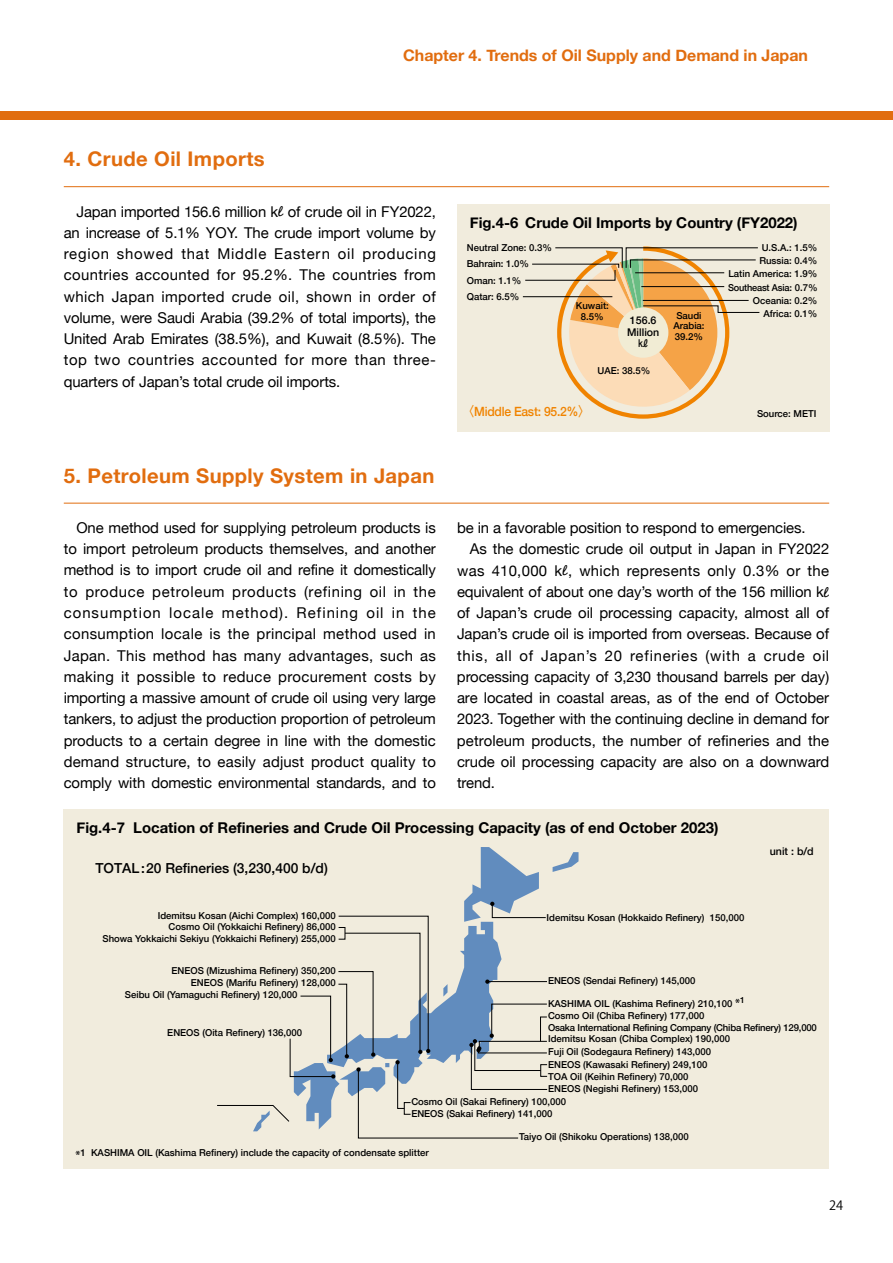
<style>
.page{position:relative;width:893px;height:1263px;background:#fff}
.page>*{position:absolute;margin:0;border:0;box-sizing:border-box;transform-origin:0 0}
.t1{font:700 20.25px "Helvetica Neue";letter-spacing:.02em;color:#e16d0f}
.t2{font:700 15.9px "Helvetica Neue";color:#e16d0f}
.t3{font:14.85px/21.3px "Helvetica Neue";letter-spacing:-.005em;color:#000;text-align:justify}
.t4{font:700 14.85px "Helvetica Neue";color:#000}
.t5{font:14.85px "Helvetica Neue";letter-spacing:.05em;color:#000}
.t6{font:14.85px "Helvetica Neue";letter-spacing:.025em;color:#000}
.t7{font:500 13.8px "Helvetica Neue";color:#000}
.t8{font:500 12.75px "Helvetica Neue";letter-spacing:-.02em;color:#f08300;scale:.95 1}
.t9{font:12.75px "Koz Go Pro";color:#000}
.t10{font:500 10.65px/11.7px "Helvetica Neue";color:#000}
.t11{font:700 10.65px "Futo Go B101 Pro";color:#000}
.t12{font:500 9.6px/11.7px "Helvetica Neue";color:#000}
.t13{font:500 9.6px "Helvetica Neue";letter-spacing:-.02em;color:#000;scale:.96 1}
.s1{font-family:"J Cfg"}
.s2{font-family:"Futo Go B101 Pro";font-weight:700}
.s3{font-family:"Midashi Go Pro MB31";font-weight:400}
.s4{font-family:"Koz Go Pro";font-size:10.65px}
</style>
<div class="page">
<div style="left:0;top:111px;width:893px;height:8px;background:#e16d0f"></div>
<div style="left:64px;top:810px;width:765px;height:359px;background:#f1ecdd"></div>
<svg style="left:464px;top:847px;width:114px;height:55px"></svg>
<svg style="left:217px;top:902px;width:331px;height:236px"></svg>
<hr style="left:64px;top:503px;width:765px;height:1px;background:#e16d0f">
<div style="left:457px;top:204px;width:372px;height:227px;background:#f1ecdd"></div>
<hr style="left:523px;top:296px;width:89px;height:1px;background:#000">
<svg style="left:525px;top:246px;width:235px;height:173px"></svg>
<hr style="left:64px;top:186px;width:765px;height:1px;background:#e16d0f">
<h1 class="t1" style="left:64px;top:143px;width:202px">4. Crude Oil Imports</h1>
<p class="t2" style="left:403px;top:43px;width:406px">Chapter 4. Trends of Oil Supply and Demand in Japan</p>
<p class="t3" style="left:64px;top:201px;width:374px;text-indent:13px">Japan imported 156.6 million k<span class="s1">l</span> of crude oil in FY2022, an increase of 5.1% YOY. The crude import volume by region showed that Middle Eastern oil producing countries accounted for 95.2%. The countries from which Japan imported crude oil, shown in order of volume, were Saudi Arabia (39.2% of total imports), the United Arab Emirates (38.5%), and Kuwait (8.5%). The top two countries accounted for more than three&shy;quarters of Japan’s total crude oil imports.</p>
<h1 class="t1" style="left:64px;top:459px;width:372px">5. Petroleum Supply System in Japan</h1>
<p class="t4" style="left:470px;top:211px;width:329px">Fig.4-6 Crude Oil Imports by Country (FY2022)</p>
<p class="t12" style="left:467px;top:241px;width:87px">Neutral Zone: 0.3%</p>
<p class="t12" style="left:467px;top:257px;width:64px">Bahrain: 1.0%</p>
<p class="t12" style="left:467px;top:271px;width:56px;line-height:16.4px">Oman: 1.1%<br>Qatar: 6.5%</p>
<p class="t12" style="left:576px;top:300px;width:34px;line-height:10.6px;text-align:center">Kuwait:<br>8.5%</p>
<p class="t10" style="left:627px;top:313px;width:34px">156.6<br>Million</p>
<p class="t11" style="left:638px;top:335px;width:12px">㎘</p>
<p class="t12" style="left:598px;top:364px;width:54px">UAE: 38.5%</p>
<p class="t12" style="left:673px;top:309px;width:33px;line-height:10.6px;text-align:center">Saudi<br>Arabia:<br>39.2%</p>
<p class="t12" style="left:762px;top:241px;width:57px">U.S.A.: 1.5%</p>
<p class="t12" style="left:728px;top:267px;width:90px">Latin America: 1.9%</p>
<p class="t12" style="left:753px;top:294px;width:66px">Oceania: 0.2%</p>
<p class="t12" style="left:759px;top:254px;width:59px">Russia: 0.4%</p>
<p class="t13" style="left:728px;top:279px;width:95px">Southeast Asia: 0.7%</p>
<p class="t12" style="left:763px;top:307px;width:55px">Africa: 0.1%</p>
<p class="t8" style="left:462px;top:401px;width:137px"><span class="s2">〈</span>Middle East: 95.2<span class="s3">％</span><span class="s2">〉</span></p>
<p class="t12" style="left:757px;top:407px;width:61px">Source: METI</p>
<p class="t3" style="left:64px;top:518px;width:374px;text-indent:13px">One method used for supplying petroleum products is to import petroleum products themselves, and another method is to import crude oil and refine it domestically to produce petroleum products (refining oil in the consumption locale method). Refining oil in the consumption locale is the principal method used in Japan. This method has many advantages, such as making it possible to reduce procurement costs by importing a massive amount of crude oil using very large tankers, to adjust the production proportion of petroleum products to a certain degree in line with the domestic demand structure, to easily adjust product quality to comply with domestic environmental standards, and to</p>
<p class="t3" style="left:457px;top:518px;width:350px">be in a favorable position to respond to emergencies.</p>
<p class="t3" style="left:470px;top:539px;width:361px">As the domestic crude oil output in Japan in FY2022</p>
<p class="t6" style="left:457px;top:559px;width:374px">was 410,000 k<span class="s1">l</span>, which represents only 0.3% or the</p>
<p class="t3" style="left:457px;top:582px;width:374px">equivalent of about one day’s worth of the 156 million k<span class="s1">l</span></p>
<p class="t3" style="left:457px;top:603px;width:374px">of Japan’s crude oil processing capacity, almost all of</p>
<p class="t3" style="left:457px;top:624px;width:374px">Japan’s crude oil is imported from overseas. Because of</p>
<p class="t5" style="left:457px;top:645px;width:374px">this, all of Japan’s 20 refineries (with a crude oil</p>
<p class="t3" style="left:457px;top:667px;width:374px">processing capacity of 3,230 thousand barrels per day)</p>
<p class="t3" style="left:457px;top:688px;width:374px">are located in coastal areas, as of the end of October</p>
<p class="t3" style="left:457px;top:709px;width:374px">2023. Together with the continuing decline in demand for</p>
<p class="t3" style="left:457px;top:731px;width:374px">petroleum products, the number of refineries and the</p>
<p class="t3" style="left:457px;top:752px;width:374px">crude oil processing capacity are also on a downward</p>
<p class="t3" style="left:457px;top:773px;width:39px">trend.</p>
<p class="t4" style="left:77px;top:816px;width:643px">Fig.4-7 Location of Refineries and Crude Oil Processing Capacity (as of end October 2023)</p>
<p class="t7" style="left:95px;top:856px;width:234px">TOTAL:20 Refineries (3,230,400 b/d)</p>
<p class="t12" style="left:102px;top:908px;width:235px;text-align:right">Idemitsu Kosan (Aichi Complex) 160,000<br>Cosmo Oil (Yokkaichi Refinery) 86,000<br>Showa Yokkaichi Sekiyu (Yokkaichi Refinery) 255,000</p>
<p class="t12" style="left:547px;top:910px;width:199px">Idemitsu Kosan (Hokkaido Refinery) 150,000</p>
<p class="t10" style="left:770px;top:844px;width:45px">unit : b/d</p>
<p class="t12" style="left:171px;top:964px;width:166px">ENEOS (Mizushima Refinery) 350,200</p>
<p class="t12" style="left:191px;top:976px;width:146px">ENEOS (Marifu Refinery) 128,000</p>
<p class="t12" style="left:125px;top:988px;width:174px">Seibu Oil (Yamaguchi Refinery) 120,000</p>
<p class="t12" style="left:167px;top:1025px;width:136px">ENEOS (Oita Refinery) 136,000</p>
<p class="t12" style="left:548px;top:973px;width:149px">ENEOS (Sendai Refinery) 145,000</p>
<p class="t12" style="left:548px;top:1009px;width:270px">Cosmo Oil (Chiba Refinery) 177,000<br>Osaka International Refining Company (Chiba Refinery) 129,000<br>Idemitsu Kosan (Chiba Complex) 190,000</p>
<p class="t12" style="left:548px;top:996px;width:198px">KASHIMA OIL (Kashima Refinery) 210,100 <span class="s4">*</span><sup>1</sup></p>
<p class="t12" style="left:548px;top:1045px;width:164px">Fuji Oil (Sodegaura Refinery) 143,000</p>
<p class="t12" style="left:548px;top:1081px;width:151px">ENEOS (Negishi Refinery) 153,000</p>
<p class="t12" style="left:548px;top:1058px;width:161px">ENEOS (Kawasaki Refinery) 249,100<br>TOA Oil (Keihin Refinery) 70,000</p>
<p class="t12" style="left:411px;top:1095px;width:156px">Cosmo Oil (Sakai Refinery) 100,000<br>ENEOS (Sakai Refinery) 141,000</p>
<p class="t12" style="left:519px;top:1130px;width:171px">Taiyo Oil (Shikoku Operations) 138,000</p>
<p class="t12" style="left:75px;top:1146px;width:355px"><span class="s4">*</span>1 KASHIMA OIL (Kashima Refinery) include the capacity of condensate splitter</p>
<p class="t9" style="left:829px;top:1197px;width:16px">24</p>
</div>
